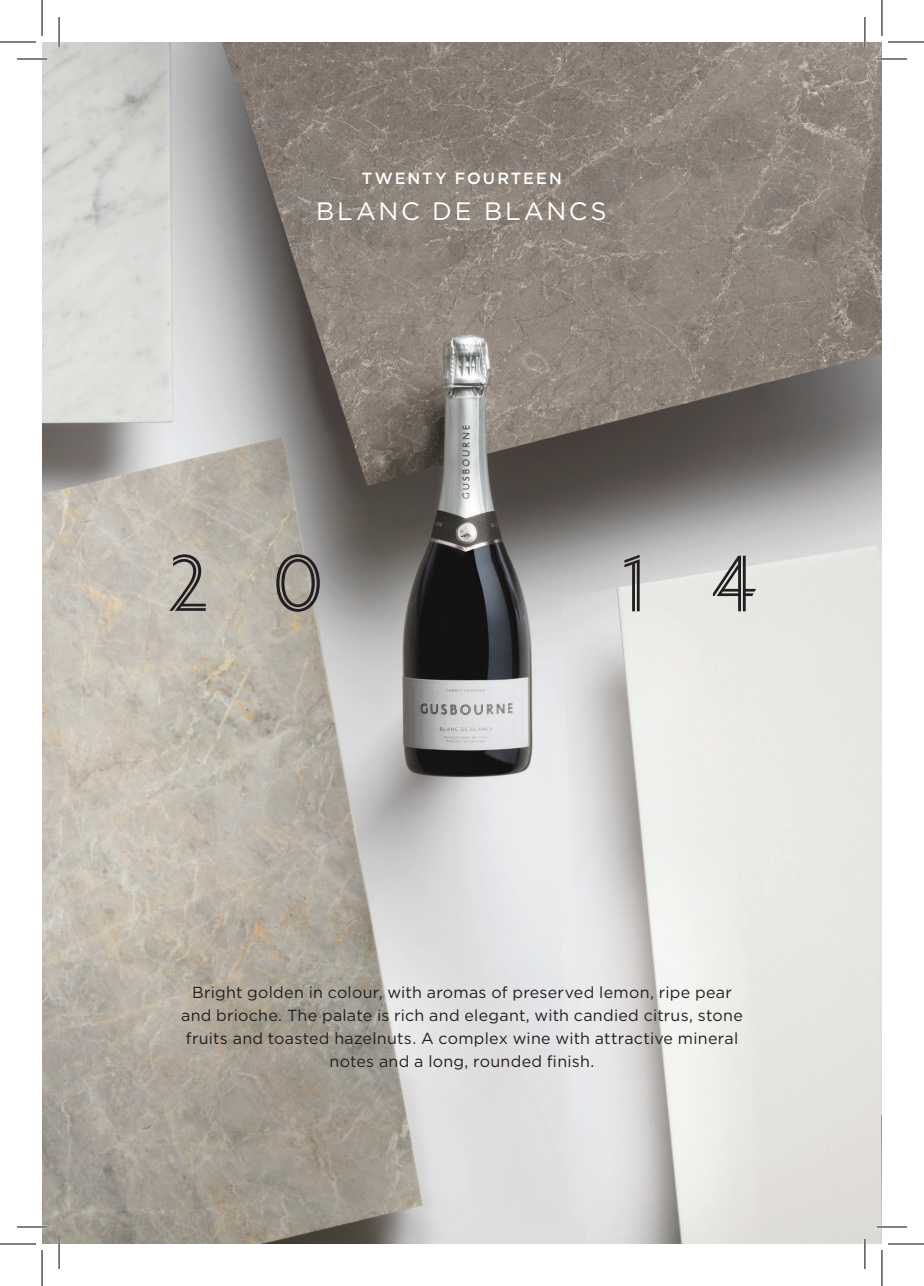
<style>
.page{position:relative;width:924px;height:1286px;background:#fff}
.page>*{position:absolute;margin:0;border:0;box-sizing:border-box;transform-origin:0 0}
.t1{font:84px "Portrait Inline Sans";color:#231f20}
.t2{font:25.2px "Gotham";letter-spacing:.11em;color:#fff}
.t3{font:500 16.2px "Gotham";letter-spacing:.125em;color:#fff}
.t4{font:16px "Gotham";letter-spacing:.015em;color:#231f20}
</style>
<div class="page">
<img style="left:42px;top:42px;width:839px;height:1202px">
<hr style="left:17px;top:58px;width:30px;height:2px;background:#fff">
<hr style="left:876px;top:58px;width:30px;height:2px;background:#fff">
<hr style="left:17px;top:1226px;width:30px;height:2px;background:#fff">
<hr style="left:876px;top:1226px;width:30px;height:2px;background:#fff">
<hr style="left:58px;top:17px;width:2px;height:30px;background:#fff">
<hr style="left:58px;top:1239px;width:2px;height:30px;background:#fff">
<hr style="left:863px;top:17px;width:2px;height:30px;background:#fff">
<hr style="left:863px;top:1239px;width:2px;height:30px;background:#fff">
<hr style="left:17px;top:59px;width:30px;height:1px;background:#000">
<hr style="left:876px;top:59px;width:30px;height:1px;background:#000">
<hr style="left:17px;top:1227px;width:30px;height:1px;background:#000">
<hr style="left:876px;top:1227px;width:30px;height:1px;background:#000">
<hr style="left:59px;top:17px;width:1px;height:30px;background:#000">
<hr style="left:59px;top:1239px;width:1px;height:30px;background:#000">
<hr style="left:864px;top:17px;width:1px;height:30px;background:#000">
<hr style="left:864px;top:1239px;width:1px;height:30px;background:#000">
<hr style="left:0;top:42px;width:36px;height:1px;background:#000">
<hr style="left:887px;top:42px;width:36px;height:1px;background:#000">
<hr style="left:0;top:1244px;width:36px;height:1px;background:#000">
<hr style="left:887px;top:1244px;width:36px;height:1px;background:#000">
<hr style="left:42px;top:0;width:1px;height:36px;background:#000">
<hr style="left:42px;top:1250px;width:1px;height:36px;background:#000">
<hr style="left:881px;top:0;width:1px;height:36px;background:#000">
<hr style="left:881px;top:1250px;width:1px;height:36px;background:#000">
<p class="t3" style="left:362px;top:167px;width:201px">TWENTY FOURTEEN</p>
<p class="t2" style="left:316px;top:195px;width:292px">BLANC DE BLANCS</p>
<p class="t1" style="left:168px;top:525px;width:156px">2 0</p>
<p class="t1" style="left:622px;top:526px;width:135px">1 4</p>
<p class="t4" style="left:192px;top:982px;width:541px">Bright golden in colour, with aromas of preserved lemon, ripe pear</p>
<p class="t4" style="left:181px;top:1005px;width:563px">and brioche. The palate is rich and elegant, with candied citrus, stone</p>
<p class="t4" style="left:186px;top:1028px;width:553px">fruits and toasted hazelnuts. A complex wine with attractive mineral</p>
<p class="t4" style="left:329px;top:1051px;width:266px">notes and a long, rounded finish.</p>
</div>
